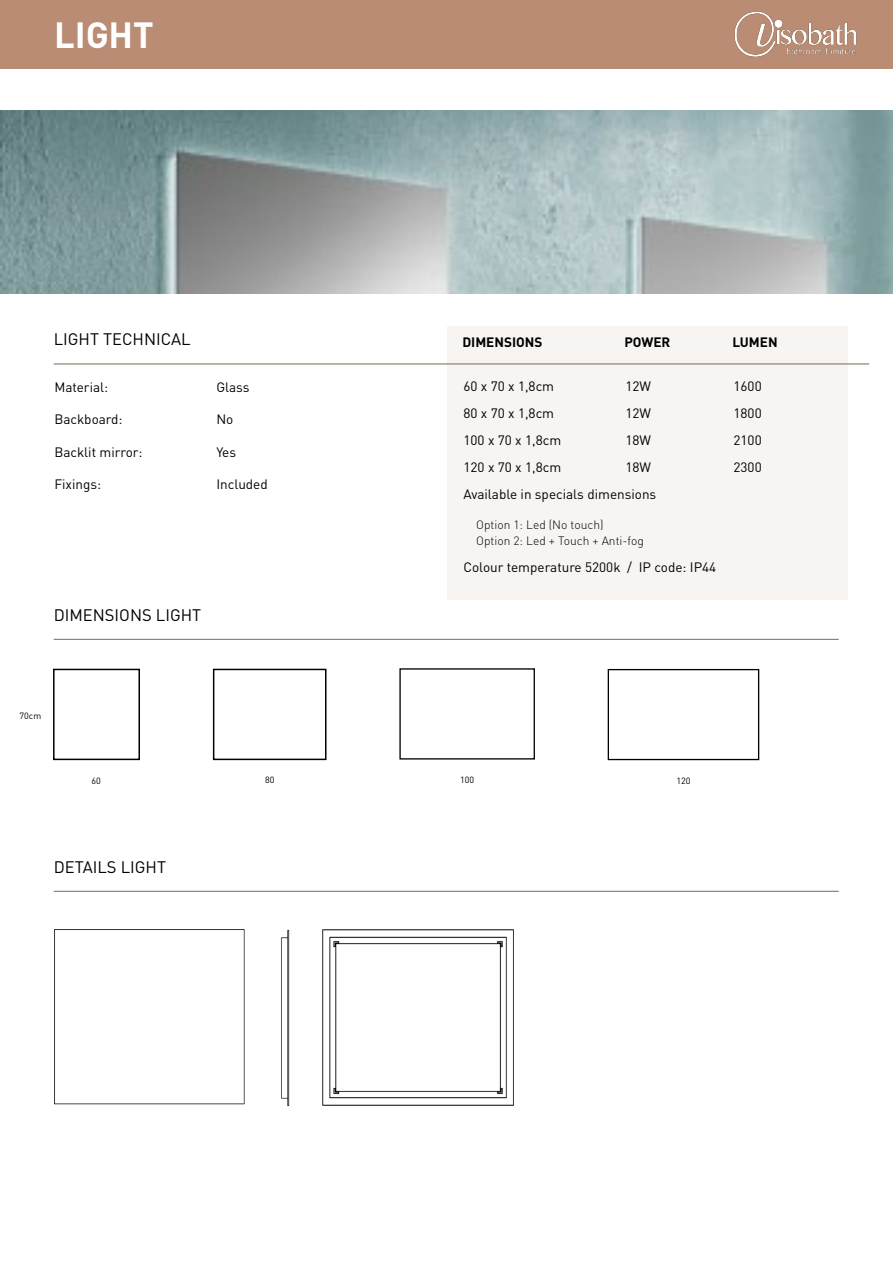
<style>
.page{position:relative;width:893px;height:1263px;background:#fff}
.page>*{position:absolute;margin:0;border:0;box-sizing:border-box;transform-origin:0 0}
.t1{font:700 36px "DIN Pro";color:#fff}
.t2{font:16.5px "DIN Pro";color:#000}
.t3{font:13.5px "DIN Pro";color:#000}
.t4{font:700 13.5px "DIN Pro";color:#000}
.t5{font:300 12px/16.5px "DIN Pro";color:#000}
.t6{font:9px "DIN Pro";color:#000}
</style>
<div class="page">
<div style="left:447px;top:326px;width:401px;height:274px;background:#f7f4f1"></div>
<hr style="left:54px;top:639px;width:785px;height:1px;background:#908071">
<div style="left:0;top:0;width:893px;height:68px;background:#ba8c74"></div>
<hr style="left:54px;top:363px;width:815px;height:1px;background:#908071">
<img style="left:734px;top:11px;width:123px;height:46px">
<hr style="left:54px;top:891px;width:785px;height:1px;background:#908071">
<div style="left:53px;top:669px;width:87px;height:91px;border:2px solid #000"></div>
<div style="left:213px;top:669px;width:113px;height:91px;border:2px solid #000"></div>
<div style="left:399px;top:668px;width:136px;height:91px;border:1px solid #000"></div>
<div style="left:608px;top:669px;width:151px;height:91px;border:1px solid #000"></div>
<img style="left:54px;top:929px;width:460px;height:177px">
<img style="left:1px;top:111px;width:892px;height:182px">
<h1 class="t1" style="left:54px;top:10px;width:101px">LIGHT</h1>
<p class="t2" style="left:54px;top:328px;width:139px">LIGHT TECHNICAL</p>
<p class="t3" style="left:54px;top:378px;width:55px">Material:</p>
<p class="t3" style="left:216px;top:378px;width:35px">Glass</p>
<p class="t3" style="left:54px;top:410px;width:70px">Backboard:</p>
<p class="t3" style="left:216px;top:410px;width:19px">No</p>
<p class="t3" style="left:54px;top:443px;width:90px">Backlit mirror:</p>
<p class="t3" style="left:216px;top:443px;width:21px">Yes</p>
<p class="t3" style="left:54px;top:475px;width:48px">Fixings:</p>
<p class="t3" style="left:216px;top:475px;width:53px">Included</p>
<p class="t2" style="left:54px;top:604px;width:149px">DIMENSIONS LIGHT</p>
<p class="t4" style="left:462px;top:333px;width:82px">DIMENSIONS</p>
<p class="t4" style="left:624px;top:333px;width:48px">POWER</p>
<p class="t4" style="left:732px;top:333px;width:47px">LUMEN</p>
<p class="t3" style="left:463px;top:377px;width:92px">60 x 70 x 1,8cm</p>
<p class="t3" style="left:625px;top:377px;width:27px">12W</p>
<p class="t3" style="left:733px;top:377px;width:30px">1600</p>
<p class="t3" style="left:463px;top:404px;width:92px">80 x 70 x 1,8cm</p>
<p class="t3" style="left:625px;top:404px;width:27px">12W</p>
<p class="t3" style="left:733px;top:404px;width:30px">1800</p>
<p class="t3" style="left:463px;top:431px;width:99px">100 x 70 x 1,8cm</p>
<p class="t3" style="left:625px;top:431px;width:27px">18W</p>
<p class="t3" style="left:733px;top:431px;width:30px">2100</p>
<p class="t3" style="left:463px;top:458px;width:99px">120 x 70 x 1,8cm</p>
<p class="t3" style="left:625px;top:458px;width:27px">18W</p>
<p class="t3" style="left:733px;top:458px;width:30px">2300</p>
<p class="t3" style="left:463px;top:485px;width:194px">Available in specials dimensions</p>
<p class="t5" style="left:476px;top:516px;width:169px">Option 1: Led (No touch)<br>Option 2: Led + Touch + Anti-fog</p>
<p class="t3" style="left:463px;top:558px;width:254px">Colour temperature 5200k / IP code: IP44</p>
<p class="t6" style="left:20px;top:709px;width:23px">70cm</p>
<p class="t6" style="left:91px;top:774px;width:11px">60</p>
<p class="t6" style="left:265px;top:774px;width:11px">80</p>
<p class="t6" style="left:460px;top:773px;width:16px">100</p>
<p class="t6" style="left:676px;top:774px;width:16px">120</p>
<p class="t2" style="left:54px;top:855px;width:114px">DETAILS LIGHT</p>
</div>
